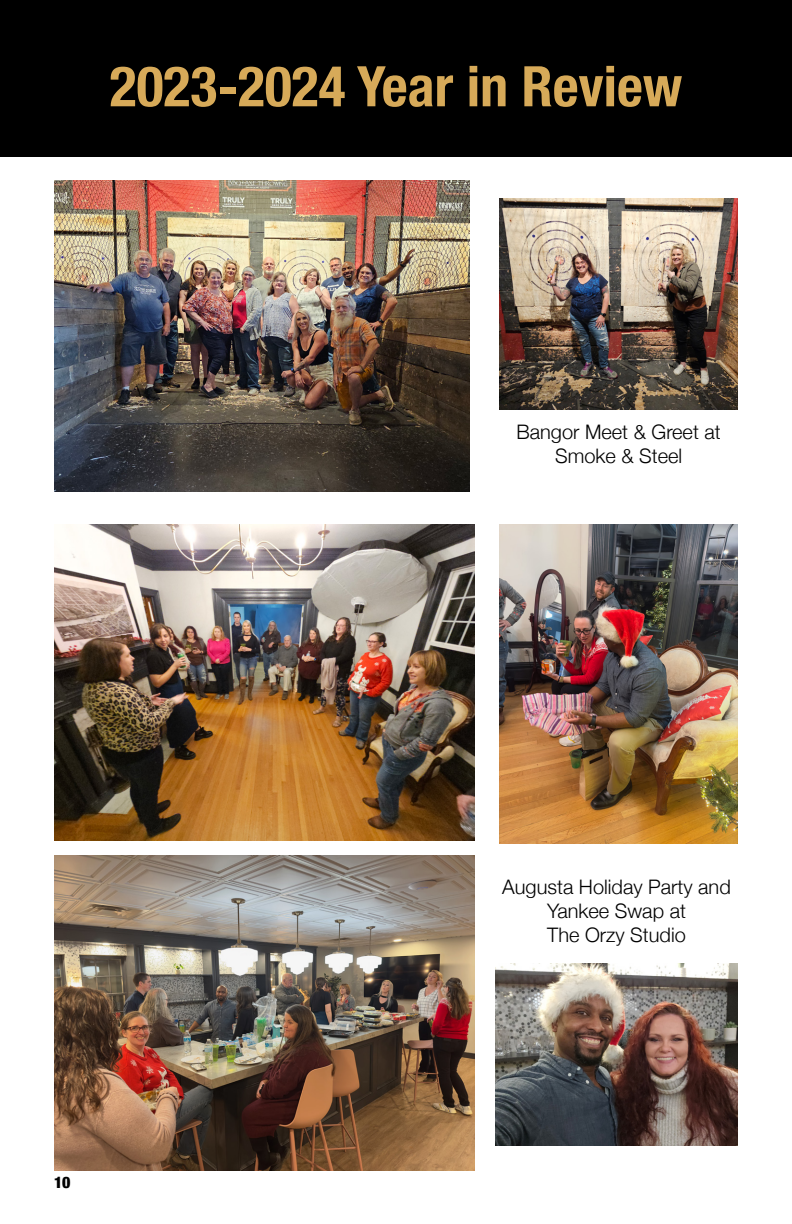
<style>
.page{position:relative;width:792px;height:1224px;background:#fff}
.page>*{position:absolute;margin:0;border:0;box-sizing:border-box;transform-origin:0 0}
.t1{font:700 condensed 56px "Helvetica Neue";color:#d7aa59}
.t2{font:300 20px/24px "Helvetica Neue";color:#000;text-align:center}
.t3{font:900 condensed 16px "Helvetica Neue";color:#000}
</style>
<div class="page">
<div style="left:0;top:0;width:792px;height:157px;background:#000"></div>
<img style="left:54px;top:180px;width:416px;height:312px">
<img style="left:499px;top:198px;width:239px;height:212px">
<img style="left:54px;top:525px;width:420px;height:315px">
<img style="left:54px;top:855px;width:420px;height:316px">
<img style="left:499px;top:525px;width:239px;height:318px">
<img style="left:495px;top:964px;width:243px;height:182px">
<h1 class="t1" style="left:110px;top:40px;width:574px">2023-2024 Year in Review</h1>
<p class="t2" style="left:517px;top:418px;width:206px">Bangor Meet &amp; Greet at<br>Smoke &amp; Steel</p>
<p class="t3" style="left:54px;top:1169px;width:18px">10</p>
<p class="t2" style="left:502px;top:874px;width:230px">Augusta Holiday Party and<br>Yankee Swap at<br>The Orzy Studio</p>
</div>
